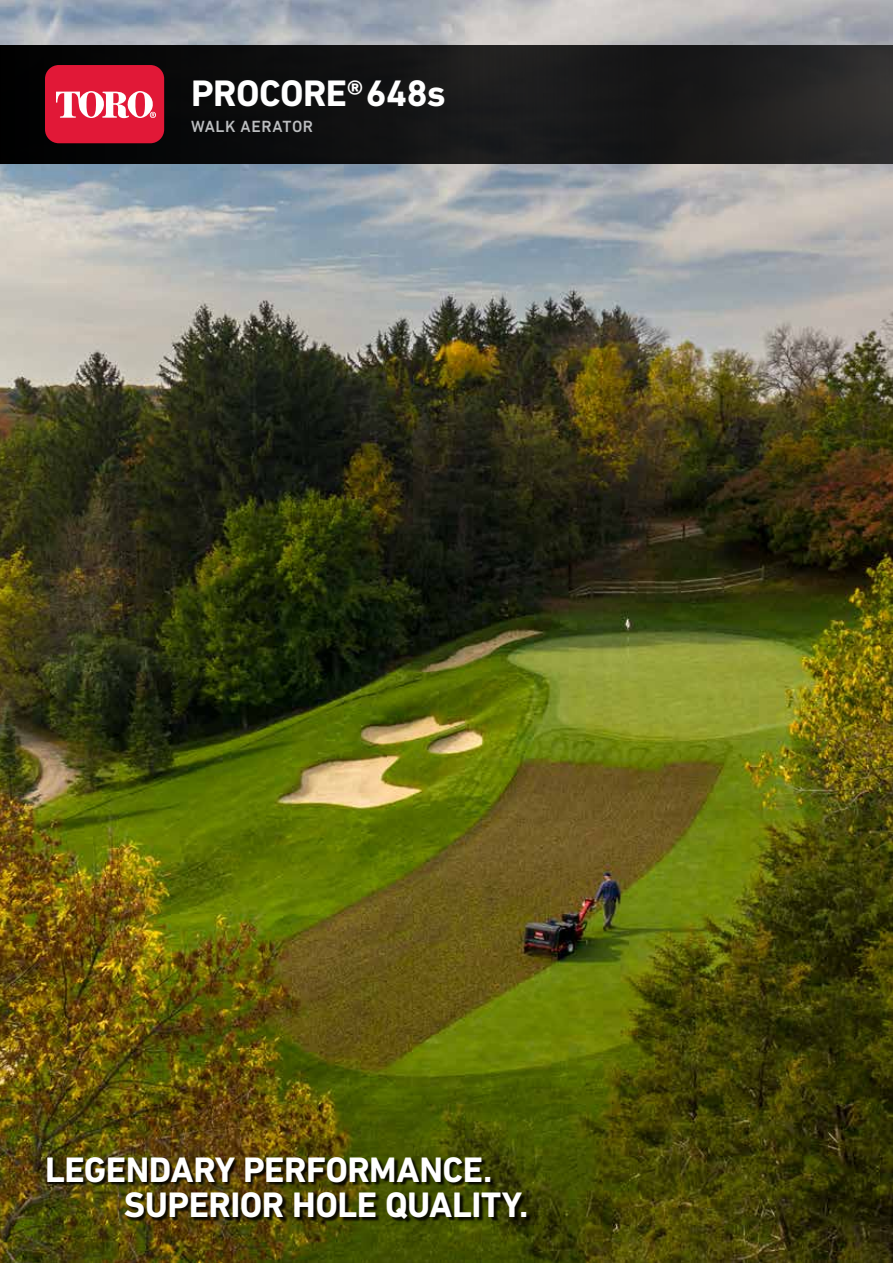
<style>
.page{position:relative;width:893px;height:1263px;background:#fff}
.page>*{position:absolute;margin:0;border:0;box-sizing:border-box;transform-origin:0 0}
.t1{font:700 37.5px "DIN Next LT Pro";letter-spacing:-.015em;color:#fff}
.t2{font:700 36px "DIN Next LT Pro";letter-spacing:-.015em;color:#fff}
.t3{font:500 16.5px "DIN Next LT Pro";letter-spacing:.035em;color:#bcbec0}
</style>
<div class="page">
<img style="left:0;top:0;width:893px;height:1263px">
<div style="left:126px;top:1193px;width:405px;height:31px;background:#000;opacity:.85"></div>
<div style="left:48px;top:1157px;width:447px;height:30px;background:#000;opacity:.85"></div>
<div style="left:0;top:45px;width:893px;height:118px;background:linear-gradient(to right,#020102,#282828)"></div>
<div style="left:45px;top:65px;width:119px;height:78px;background:#e11837;border-radius:14px"></div>
<svg style="left:56px;top:91px;width:100px;height:27px"></svg>
<p class="t1" style="left:191px;top:71px;width:256px">PROCORE® 648s</p>
<p class="t3" style="left:191px;top:117px;width:123px">WALK AERATOR</p>
<p class="t2" style="left:45px;top:1148px;width:449px">LEGENDARY PERFORMANCE.</p>
<p class="t2" style="left:124px;top:1184px;width:406px">SUPERIOR HOLE QUALITY.</p>
</div>
